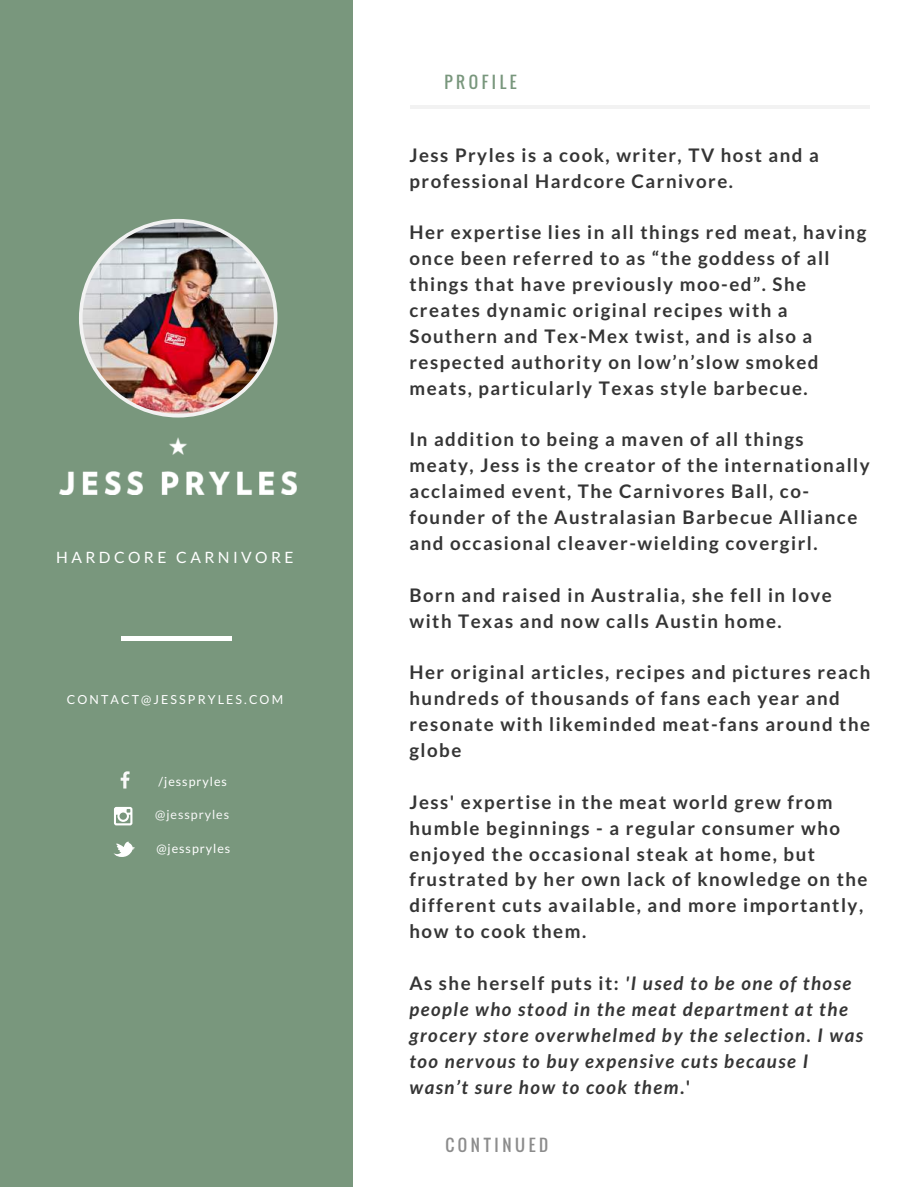
<style>
.page{position:relative;width:918px;height:1187px;background:#fff}
.page>*{position:absolute;margin:0;border:0;box-sizing:border-box;transform-origin:0 0}
.t1{font:700 18.75px/25.8px "Lato";letter-spacing:.08em;color:#353535}
.t2{font:italic 700 18.75px/25.8px "Lato";letter-spacing:.08em;color:#353535}
.t3{font:16.35px "Oswald";letter-spacing:.22em;color:#8c8c8c}
.t4{font:16.35px "Oswald";letter-spacing:.22em;color:#79977d}
.t5{font:15.6px "Lato";letter-spacing:.22em;color:#fff}
.t6{font:12.45px "Lato";letter-spacing:.17em;color:#fff}
.t7{font:12.45px "Lato";letter-spacing:.08em;color:#fff}
.t8{font:12.45px "Lato";letter-spacing:.08em;color:#f8f8f8}
.s1{font-style:normal}
</style>
<div class="page">
<div style="left:0;top:0;width:352px;height:1186px;background:#79977d"></div>
<div style="left:122px;top:636px;width:110px;height:5px;background:#fff"></div>
<hr style="left:411px;top:105px;width:459px;height:4px;background:#f2f2f2">
<svg style="left:121px;top:771px;width:9px;height:17px"></svg>
<svg style="left:114px;top:806px;width:19px;height:20px"></svg>
<svg style="left:114px;top:841px;width:21px;height:16px"></svg>
<img style="left:60px;top:437px;width:237px;height:58px">
<img style="left:79px;top:219px;width:198px;height:198px">
<p class="t5" style="left:56px;top:548px;width:239px">HARDCORE CARNIVORE</p>
<p class="t6" style="left:67px;top:692px;width:218px">CONTACT@JESSPRYLES.COM</p>
<p class="t7" style="left:159px;top:774px;width:70px">/jesspryles</p>
<p class="t8" style="left:155px;top:806px;width:75px">@jesspryles</p>
<p class="t7" style="left:156px;top:840px;width:75px">@jesspryles</p>
<p class="t4" style="left:444px;top:69px;width:74px">PROFILE</p>
<p class="t1" style="left:410px;top:141px;width:411px">Jess Pryles is a cook, writer, TV host and a professional Hardcore Carnivore.</p>
<p class="t1" style="left:410px;top:219px;width:458px">Her expertise lies in all things red meat, having once been referred to as “the goddess of all things that have previously moo-ed”. She creates dynamic original recipes with a Southern and Tex-Mex twist, and is also a respected authority on low’n’slow smoked meats, particularly Texas style barbecue.</p>
<p class="t1" style="left:410px;top:426px;width:462px">In addition to being a maven of all things meaty, Jess is the creator of the internationally acclaimed event, The Carnivores Ball, co&shy;founder of the Australasian Barbecue Alliance and occasional cleaver-wielding covergirl.</p>
<p class="t1" style="left:410px;top:581px;width:424px">Born and raised in Australia, she fell in love with Texas and now calls Austin home.</p>
<p class="t1" style="left:410px;top:659px;width:462px">Her original articles, recipes and pictures reach hundreds of thousands of fans each year and resonate with likeminded meat-fans around the globe</p>
<p class="t1" style="left:410px;top:788px;width:460px">Jess' expertise in the meat world grew from humble beginnings - a regular consumer who enjoyed the occasional steak at home, but frustrated by her own lack of knowledge on the different cuts available, and more importantly, how to cook them.</p>
<p class="t2" style="left:410px;top:969px;width:455px"><span class="s1">As she herself puts it:</span> 'I used to be one of those people who stood in the meat department at the grocery store overwhelmed by the selection. I was too nervous to buy expensive cuts because I wasn’t sure how to cook them<span class="s1">.'</span></p>
<p class="t3" style="left:446px;top:1132px;width:104px">CONTINUED</p>
</div>
